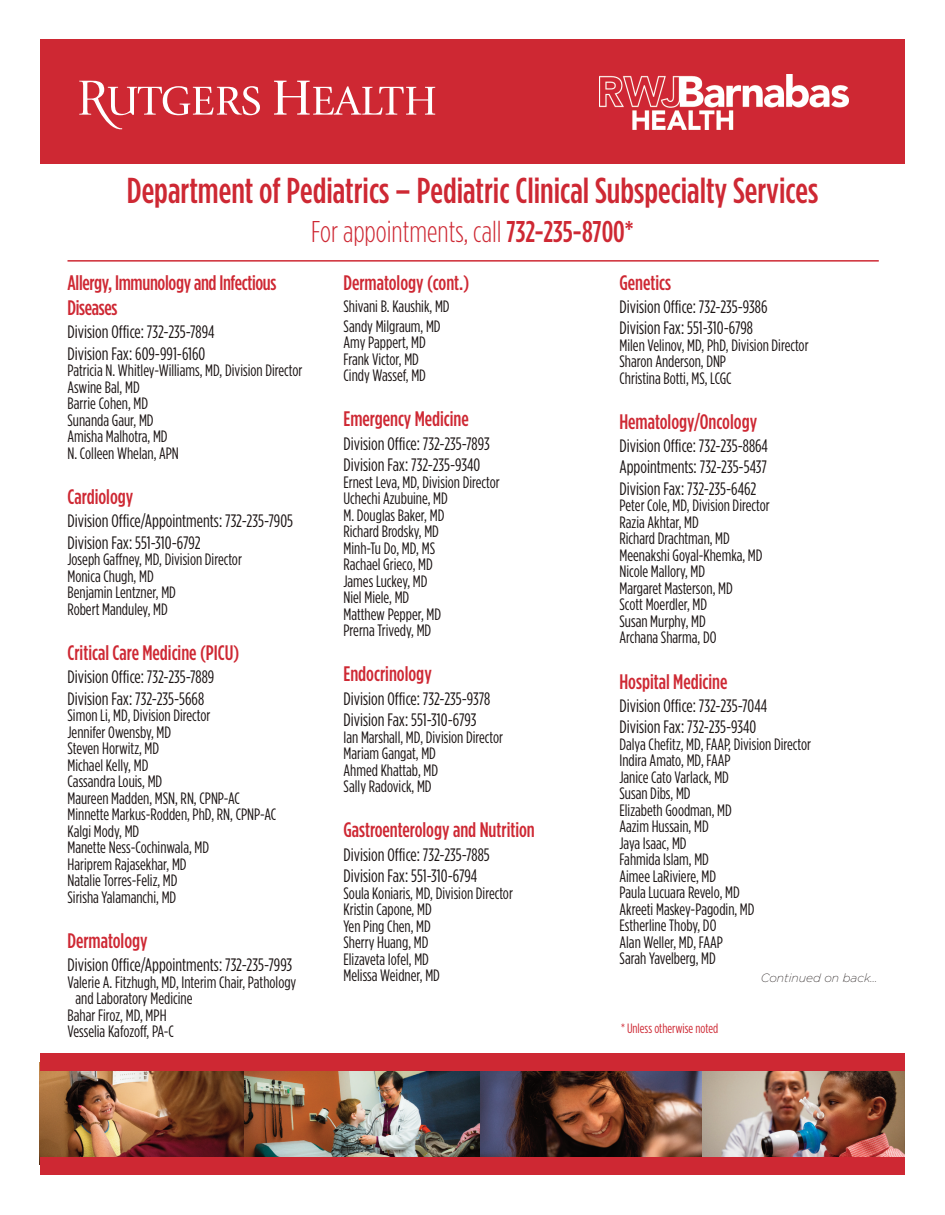
<style>
.page{position:relative;width:945px;height:1215px;background:#fff}
.page>*{position:absolute;margin:0;border:0;box-sizing:border-box;transform-origin:0 0}
.t1{font:500 condensed 36px "Gotham HTF";color:#ce2833}
.t2{font:300 condensed 30px "Gotham HTF";color:#ce2833}
.t3{font:500 condensed 21px/25.2px "Gotham HTF";color:#ce2833}
.t4{font:condensed 18px/21.6px "Gotham HTF";color:#1b1414}
.t5{font:condensed 16.5px/16.5px "Gotham HTF";color:#1b1414}
.t6{font:condensed 13.5px "Gotham HTF";color:#ce2833}
.t7{font:italic 200 12px "Gotham HTF";color:#1b1414}
.s1{font-weight:500}
</style>
<div class="page">
<div style="left:40px;top:40px;width:865px;height:124px;background:#ce2833"></div>
<svg style="left:79px;top:81px;width:181px;height:48px"></svg>
<svg style="left:274px;top:81px;width:161px;height:34px"></svg>
<img style="left:600px;top:75px;width:249px;height:54px">
<img style="left:702px;top:1070px;width:203px;height:90px">
<img style="left:244px;top:1070px;width:236px;height:87px">
<img style="left:480px;top:1070px;width:222px;height:87px">
<img style="left:39px;top:1063px;width:205px;height:102px">
<hr style="left:68px;top:260px;width:811px;height:2px;background:#ce2833">
<div style="left:40px;top:1053px;width:865px;height:17px;background:#ce2833"></div>
<div style="left:40px;top:1157px;width:864px;height:17px;background:#ce2833"></div>
<h1 class="t1" style="left:127px;top:169px;width:693px">Department of Pediatrics – Pediatric Clinical Subspecialty Services</h1>
<h2 class="t2" style="left:311px;top:214px;width:324px">For appointments, call <span class="s1">732-235-8700*</span></h2>
<p class="t3" style="left:68px;top:270px;width:211px">Allergy, ImmunologyandInfectious<br>Diseases</p>
<p class="t4" style="left:68px;top:321px;width:149px">Division Office: 732-235-7894<br>Division Fax: 609-991-6160</p>
<p class="t5" style="left:67px;top:362px;width:236px">Patricia N. Whitley-Williams, MD, Division Director<br>Aswine Bal, MD<br>Barrie Cohen, MD<br>Sunanda Gaur, MD<br>Amisha Malhotra, MD<br>N. Colleen Whelan, APN</p>
<p class="t3" style="left:68px;top:484px;width:67px">Cardiology</p>
<p class="t4" style="left:68px;top:510px;width:227px">Division Office/Appointments: 732-235-7905<br>Division Fax: 551-310-6792</p>
<p class="t5" style="left:68px;top:551px;width:176px">Joseph Gaffney, MD, Division Director<br>Monica Chugh, MD<br>Benjamin Lentzner, MD<br>Robert Manduley, MD</p>
<p class="t3" style="left:68px;top:640px;width:173px">Critical Care Medicine (PICU)</p>
<p class="t4" style="left:68px;top:666px;width:148px">Division Office: 732-235-7889<br>Division Fax: 732-235-5668</p>
<p class="t5" style="left:68px;top:707px;width:210px">Simon Li, MD, Division Director<br>Jennifer Owensby, MD<br>Steven Horwitz, MD<br>Michael Kelly, MD<br>Cassandra Louis, MD<br>Maureen Madden, MSN, RN, CPNP-AC<br>Minnette Markus-Rodden, PhD, RN, CPNP-AC<br>Kalgi Mody, MD<br>Manette Ness-Cochinwala, MD<br>Hariprem Rajasekhar, MD<br>Natalie Torres-Feliz, MD<br>Sirisha Yalamanchi, MD</p>
<p class="t3" style="left:68px;top:928px;width:82px">Dermatology</p>
<p class="t4" style="left:68px;top:954px;width:226px">Division Office/Appointments: 732-235-7993</p>
<p class="t5" style="left:68px;top:974px;width:230px">Valerie A. Fitzhugh, MD, Interim Chair, Pathology</p>
<p class="t5" style="left:76px;top:990px;width:118px">and Laboratory Medicine</p>
<p class="t5" style="left:68px;top:1007px;width:101px">Bahar Firoz, MD, MPH</p>
<p class="t5" style="left:68px;top:1023px;width:108px">Vesselia Kafozoff, PA-C</p>
<p class="t3" style="left:344px;top:270px;width:127px">Dermatology (cont.)</p>
<p class="t5" style="left:344px;top:296px;width:108px;line-height:19.8px">Shivani B. Kaushik, MD<br>Sandy Milgraum, MD</p>
<p class="t5" style="left:344px;top:334px;width:84px">Amy Pappert, MD<br>Frank Victor, MD<br>Cindy Wassef, MD</p>
<p class="t3" style="left:344px;top:407px;width:127px">Emergency Medicine</p>
<p class="t4" style="left:344px;top:433px;width:148px">Division Office: 732-235-7893<br>Division Fax: 732-235-9340</p>
<p class="t5" style="left:344px;top:474px;width:158px">Ernest Leva, MD, Division Director<br>Uchechi Azubuine, MD<br>M. Douglas Baker, MD<br>Richard Brodsky, MD<br>Minh-Tu Do, MD, MS<br>Rachael Grieco, MD<br>James Luckey, MD<br>Niel Miele, MD<br>Matthew Pepper, MD<br>Prerna Trivedy, MD</p>
<p class="t3" style="left:344px;top:662px;width:90px">Endocrinology</p>
<p class="t4" style="left:344px;top:688px;width:148px">Division Office: 732-235-9378<br>Division Fax: 551-310-6793</p>
<p class="t5" style="left:344px;top:729px;width:161px">Ian Marshall, MD, Division Director<br>Mariam Gangat, MD<br>Ahmed Khattab, MD<br>Sally Radovick, MD</p>
<p class="t3" style="left:344px;top:818px;width:193px">Gastroenterology and Nutrition</p>
<p class="t4" style="left:344px;top:844px;width:148px">Division Office: 732-235-7885<br>Division Fax: 551-310-6794</p>
<p class="t5" style="left:344px;top:885px;width:171px">Soula Koniaris, MD, Division Director<br>Kristin Capone, MD<br>Yen Ping Chen, MD<br>Sherry Huang, MD<br>Elizaveta Iofel, MD<br>Melissa Weidner, MD</p>
<p class="t3" style="left:620px;top:270px;width:53px">Genetics</p>
<p class="t4" style="left:620px;top:296px;width:149px">Division Office: 732-235-9386<br>Division Fax: 551-310-6798</p>
<p class="t5" style="left:620px;top:337px;width:191px">Milen Velinov, MD, PhD, Division Director<br>Sharon Anderson, DNP<br>Christina Botti, MS, LCGC</p>
<p class="t3" style="left:620px;top:409px;width:139px">Hematology/Oncology</p>
<p class="t4" style="left:620px;top:435px;width:150px;text-align:justify">Division Office: 732-235-8864<br>Appointments: 732-235-5437<br>Division Fax: 732-235-6462</p>
<p class="t5" style="left:620px;top:497px;width:152px">Peter Cole, MD, Division Director<br>Razia Akhtar, MD<br>Richard Drachtman, MD<br>Meenakshi Goyal-Khemka, MD<br>Nicole Mallory, MD<br>Margaret Masterson, MD<br>Scott Moerdler, MD<br>Susan Murphy, MD<br>Archana Sharma, DO</p>
<p class="t3" style="left:620px;top:669px;width:109px">Hospital Medicine</p>
<p class="t4" style="left:620px;top:695px;width:149px">Division Office: 732-235-7044<br>Division Fax: 732-235-9340</p>
<p class="t5" style="left:620px;top:736px;width:193px">Dalya Chefitz, MD, FAAP, Division Director<br>Indira Amato, MD, FAAP<br>Janice Cato Varlack, MD<br>Susan Dibs, MD<br>Elizabeth Goodman, MD<br>Aazim Hussain, MD<br>Jaya Isaac, MD<br>Fahmida Islam, MD<br>Aimee LaRiviere, MD<br>Paula Lucuara Revelo, MD<br>Akreeti Maskey-Pagodin, MD<br>Estherline Thoby, DO<br>Alan Weller, MD, FAAP<br>Sarah Yavelberg, MD</p>
<p class="t7" style="left:761px;top:971px;width:118px">Continued on back...</p>
<p class="t6" style="left:621px;top:1020px;width:99px">* Unless otherwise noted</p>
</div>
